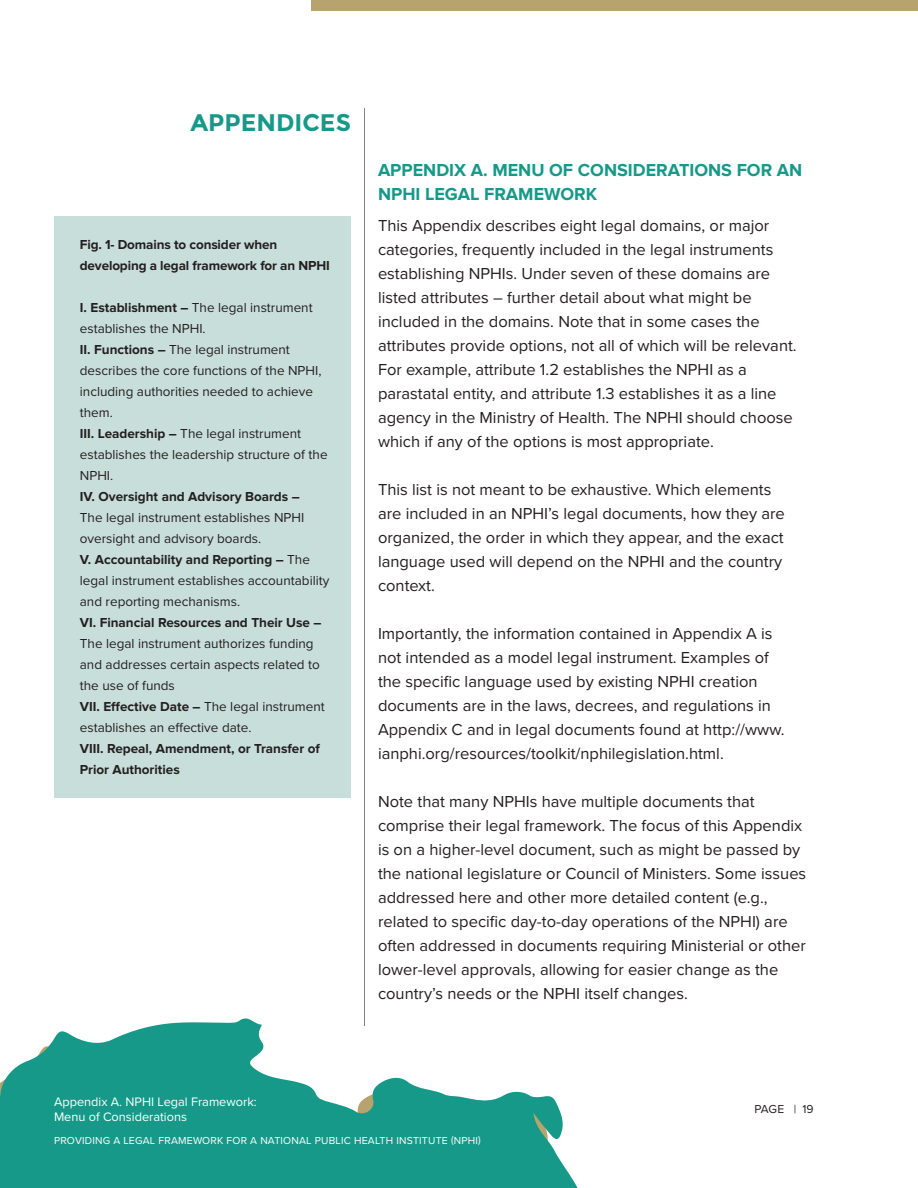
<style>
.page{position:relative;width:918px;height:1188px;background:#fff}
.page>*{position:absolute;margin:0;border:0;box-sizing:border-box;transform-origin:0 0}
.t1{font:700 24px "Montserrat";color:#169989}
.t2{font:700 18px/24px "Proxima Nova";color:#169989}
.t3{font:16.5px/24px "Proxima Nova";color:#231f20}
.t4{font:13.5px/21px "Proxima Nova";color:#231f20}
.t5{font:700 13.5px/21px "Proxima Nova";color:#231f20}
.t6{font:12.75px/15px "Proxima Nova";color:#fff}
.t7{font:12px "Proxima Nova";letter-spacing:-.01em;color:#231f20}
.t8{font:10.5px "Proxima Nova";letter-spacing:.02em;color:#fff}
.s1{font-weight:700}
</style>
<div class="page">
<svg style="left:0;top:1018px;width:578px;height:170px;fill:#169989"></svg>
<hr style="left:364px;top:108px;width:1px;height:918px;background:#808285">
<div style="left:311px;top:0;width:607px;height:11px;background:#b7a36e"></div>
<div style="left:54px;top:216px;width:297px;height:581px;background:#c8deda"></div>
<h1 class="t1" style="left:190px;top:108px;width:162px">APPENDICES</h1>
<p class="t5" style="left:80px;top:235px;width:252px">Fig. 1- Domains to consider when developing a legal framework for an NPHI</p>
<p class="t4" style="left:80px;top:298px;width:249px"><span class="s1">I. Establishment –</span> The legal instrument establishes the NPHI.<br><span class="s1">II. Functions –</span> The legal instrument describes the core functions of the NPHI, including authorities needed to achieve them.<br><span class="s1">III. Leadership –</span> The legal instrument establishes the leadership structure of the<br>NPHI.</p>
<p class="t5" style="left:80px;top:487px;width:221px">IV. Oversight and Advisory Boards –</p>
<p class="t4" style="left:80px;top:508px;width:251px">The legal instrument establishes NPHI oversight and advisory boards.<br><span class="s1">V. Accountability and Reporting –</span> The legal instrument establishes accountability and reporting mechanisms.</p>
<p class="t5" style="left:80px;top:613px;width:243px">VI. Financial Resources and Their Use –</p>
<p class="t4" style="left:80px;top:634px;width:247px">The legal instrument authorizes funding and addresses certain aspects related to the use of funds<br><span class="s1">VII. Effective Date –</span> The legal instrument establishes an effective date.</p>
<p class="t5" style="left:80px;top:739px;width:242px">VIII. Repeal, Amendment, or Transfer of<br>Prior Authorities</p>
<p class="t2" style="left:378px;top:159px;width:426px">APPENDIX A. MENU OF CONSIDERATIONS FOR AN<br>NPHI LEGAL FRAMEWORK</p>
<p class="t3" style="left:378px;top:214px;width:420px">This Appendix describes eight legal domains, or major categories, frequently included in the legal instruments establishing NPHIs. Under seven of these domains are listed attributes – further detail about what might be included in the domains. Note that in some cases the attributes provide options, not all of which will be relevant.<br>For example, attribute 1.2 establishes the NPHI as a parastatal entity, and attribute 1.3 establishes it as a line agency in the Ministry of Health. The NPHI should choose which if any of the options is most appropriate.</p>
<p class="t3" style="left:378px;top:478px;width:408px">This list is not meant to be exhaustive. Which elements are included in an NPHI’s legal documents, how they are organized, the order in which they appear, and the exact language used will depend on the NPHI and the country context.</p>
<p class="t3" style="left:378px;top:622px;width:408px">Importantly, the information contained in Appendix A is not intended as a model legal instrument. Examples of the specific language used by existing NPHI creation documents are in the laws, decrees, and regulations in Appendix C and in legal documents found at http://www. ianphi.org/resources/toolkit/nphilegislation.html.</p>
<p class="t3" style="left:378px;top:790px;width:430px">Note that many NPHIs have multiple documents that comprise their legal framework. The focus of this Appendix is on a higher-level document, such as might be passed by the national legislature or Council of Ministers. Some issues addressed here and other more detailed content (e.g., related to specific day-to-day operations of the NPHI) are often addressed in documents requiring Ministerial or other lower-level approvals, allowing for easier change as the country’s needs or the NPHI itself changes.</p>
<p class="t6" style="left:54px;top:1094px;width:204px">Appendix A. NPHI Legal Framework:<br>Menu of Considerations</p>
<p class="t7" style="left:755px;top:1102px;width:61px">PAGE | 19</p>
<p class="t8" style="left:54px;top:1135px;width:428px">PROVIDING A LEGAL FRAMEWORK FOR A NATIONAL PUBLIC HEALTH INSTITUTE (NPHI)</p>
</div>
